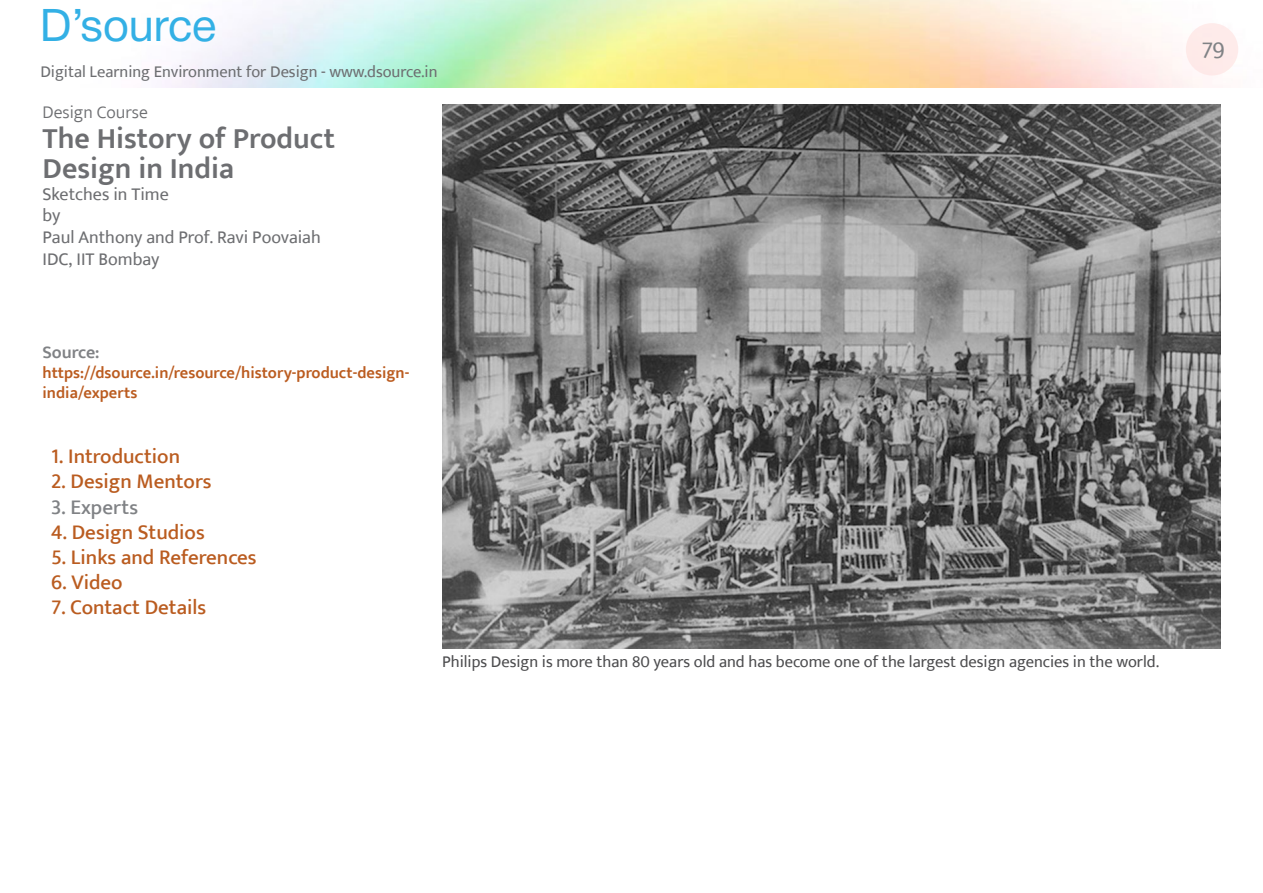
<style>
.page{position:relative;width:1263px;height:893px;background:#fff}
.page>*{position:absolute;margin:0;border:0;box-sizing:border-box;transform-origin:0 0}
.t1{font:45px "Helvetica Neue";color:#33b0e5}
.t2{font:600 30px/30px "Ek Mukta";color:#6d6e71}
.t3{font:24px "Ek Mukta";color:#808285}
.t4{font:500 21px "Ek Mukta";color:#ba5c20}
.t5{font:500 21px "Ek Mukta";color:#808285}
.t6{font:18px/21.6px "Ek Mukta";color:#6d6e71}
.t7{font:300 18px "Ek Mukta";color:#6d6e71}
.t8{font:600 18px "Ek Mukta";color:#808285}
.t9{font:16.5px "Ek Mukta";color:#4d4d4f}
.t10{font:600 16.5px/19.8px "Ek Mukta";color:#bb5c20}
.t11{font:16.5px "Ek Mukta";color:#6d6e71}
</style>
<div class="page">
<div style="left:1186px;top:23px;width:52px;height:52px;background:#feeaea;border-radius:50%"></div>
<img style="left:442px;top:105px;width:778px;height:543px">
<h1 class="t1" style="left:40px;top:-7px;width:178px">D’source</h1>
<p class="t11" style="left:40px;top:62px;width:399px">Digital Learning Environment for Design - www.dsource.in</p>
<p class="t7" style="left:43px;top:101px;width:107px">Design Course</p>
<h2 class="t2" style="left:43px;top:123px;width:294px">The History of Product<br>Design in India</h2>
<p class="t6" style="left:43px;top:183px;width:280px">Sketches in Time<br>by<br>Paul Anthony and Prof. Ravi Poovaiah<br>IDC, IIT Bombay</p>
<p class="t8" style="left:43px;top:342px;width:59px">Source:</p>
<p class="t10" style="left:43px;top:363px;width:368px">https://dsource.in/resource/history-product-design&shy;india/experts</p>
<p class="t4" style="left:51px;top:444px;width:131px">1. Introduction</p>
<p class="t4" style="left:51px;top:469px;width:162px">2. Design Mentors</p>
<p class="t5" style="left:51px;top:494px;width:89px">3. Experts</p>
<p class="t4" style="left:51px;top:519px;width:155px">4. Design Studios</p>
<p class="t4" style="left:51px;top:544px;width:207px">5. Links and References</p>
<p class="t4" style="left:51px;top:570px;width:73px">6. Video</p>
<p class="t4" style="left:51px;top:595px;width:157px">7. Contact Details</p>
<p class="t9" style="left:442px;top:652px;width:718px">Philips Design is more than 80 years old and has become one of the largest design agencies in the world.</p>
<p class="t3" style="left:1201px;top:35px;width:25px">79</p>
</div>
